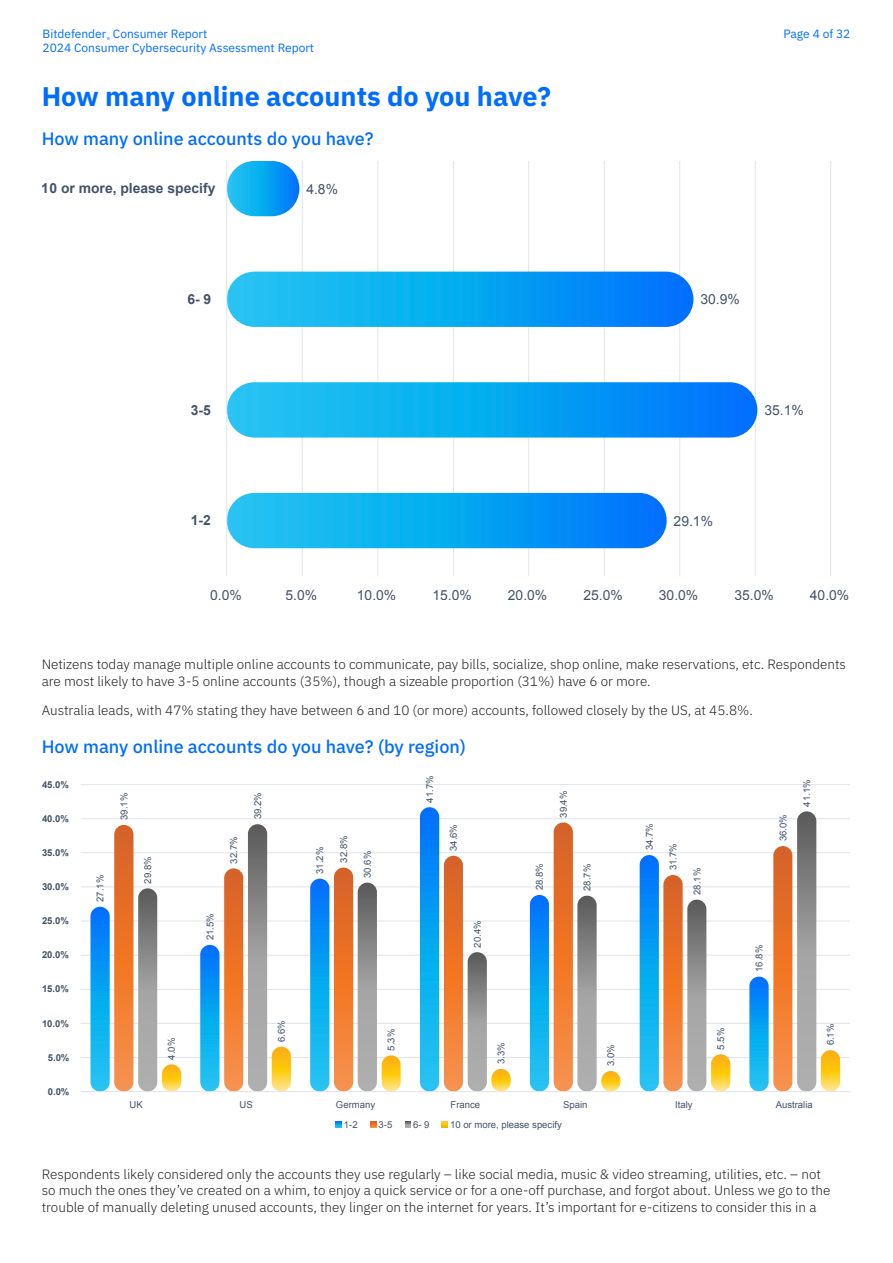
<style>
.page{position:relative;width:893px;height:1263px;background:#fff}
.page>*{position:absolute;margin:0;border:0;box-sizing:border-box;transform-origin:0 0}
.Main-Title-L1{font:700 27px "IBM Plex Sans";color:#006dfe}
.Paragraph_Style_1{font:500 18px "IBM Plex Sans";color:#006dfe}
.t1{font:13.95px "Arial";color:#445369}
.t2{font:700 13.95px "Arial";color:#445369}
.Main-Body{font:300 13.5px/16.5px "IBM Plex Sans";color:#231f20}
.t3{font:12px/14.4px "IBM Plex Sans";color:#006dfe}
.t4{font:9.6px "Arial";color:#445369}
.t5{font:700 9.6px "Arial";color:#445369}
</style>
<div class="page">
<hr style="left:302px;top:161px;width:1px;height:415px;background:#dfe5eb">
<hr style="left:377px;top:161px;width:1px;height:415px;background:#dfe5eb">
<hr style="left:453px;top:161px;width:1px;height:415px;background:#dfe5eb">
<hr style="left:528px;top:161px;width:1px;height:415px;background:#dfe5eb">
<hr style="left:604px;top:161px;width:1px;height:415px;background:#dfe5eb">
<hr style="left:679px;top:161px;width:1px;height:415px;background:#dfe5eb">
<hr style="left:755px;top:161px;width:1px;height:415px;background:#dfe5eb">
<hr style="left:830px;top:161px;width:1px;height:415px;background:#dfe5eb">
<div style="left:227px;top:493px;width:440px;height:55px;background:linear-gradient(to right,#1fceed,#0078fa);border-radius:28px"></div>
<div style="left:227px;top:382px;width:530px;height:56px;background:linear-gradient(to right,#1fceed,#0078fa);border-radius:28px"></div>
<div style="left:227px;top:272px;width:466px;height:55px;background:linear-gradient(to right,#1fceed,#0078fa);border-radius:28px"></div>
<div style="left:227px;top:161px;width:72px;height:55px;background:linear-gradient(to right,#21cfed,#007af9);border-radius:28px"></div>
<hr style="left:226px;top:161px;width:1px;height:415px;background:#dfe5eb">
<hr style="left:81px;top:1057px;width:769px;height:1px;background:#dfe5eb">
<hr style="left:81px;top:1023px;width:769px;height:1px;background:#dfe5eb">
<hr style="left:81px;top:989px;width:769px;height:1px;background:#dfe5eb">
<hr style="left:81px;top:955px;width:769px;height:1px;background:#dfe5eb">
<hr style="left:81px;top:921px;width:769px;height:1px;background:#dfe5eb">
<hr style="left:81px;top:886px;width:769px;height:1px;background:#dfe5eb">
<hr style="left:81px;top:852px;width:769px;height:1px;background:#dfe5eb">
<hr style="left:81px;top:818px;width:769px;height:1px;background:#dfe5eb">
<hr style="left:81px;top:784px;width:769px;height:1px;background:#dfe5eb">
<div style="left:90px;top:907px;width:20px;height:184px;background:linear-gradient(to bottom,#0078fa,#1dcded);border-radius:10px"></div>
<div style="left:200px;top:945px;width:19px;height:146px;background:linear-gradient(to bottom,#0077fa,#1ecded);border-radius:10px"></div>
<div style="left:310px;top:879px;width:19px;height:212px;background:linear-gradient(to bottom,#0077fa,#1ecded);border-radius:10px"></div>
<div style="left:420px;top:807px;width:19px;height:284px;background:linear-gradient(to bottom,#0077fa,#1ecded);border-radius:10px"></div>
<div style="left:530px;top:895px;width:19px;height:196px;background:linear-gradient(to bottom,#0077fa,#1ecded);border-radius:10px"></div>
<div style="left:640px;top:855px;width:19px;height:236px;background:linear-gradient(to bottom,#0077fa,#1ecded);border-radius:10px"></div>
<div style="left:749px;top:977px;width:20px;height:114px;background:linear-gradient(to bottom,#0079fa,#1ecced);border-radius:10px"></div>
<div style="left:114px;top:825px;width:19px;height:266px;background:linear-gradient(to bottom,#da5f1b,#fd9043);border-radius:10px"></div>
<svg style="left:224px;top:868px;width:19px;height:223px;background:#eb7831"></svg>
<svg style="left:334px;top:867px;width:19px;height:224px;background:#eb772f"></svg>
<svg style="left:444px;top:856px;width:19px;height:235px;background:#eb772f"></svg>
<svg style="left:554px;top:822px;width:19px;height:269px;background:#eb7830"></svg>
<svg style="left:663px;top:875px;width:20px;height:216px;background:#ec7c36"></svg>
<svg style="left:773px;top:846px;width:19px;height:245px;background:#ec7a33"></svg>
<svg style="left:138px;top:888px;width:19px;height:203px;background:#959595"></svg>
<svg style="left:248px;top:824px;width:19px;height:267px;background:#949494"></svg>
<svg style="left:358px;top:883px;width:19px;height:208px;background:#949494"></svg>
<svg style="left:468px;top:952px;width:19px;height:139px;background:#959595"></svg>
<svg style="left:577px;top:896px;width:20px;height:195px;background:#989898"></svg>
<svg style="left:687px;top:900px;width:19px;height:191px;background:#969696"></svg>
<svg style="left:797px;top:811px;width:19px;height:280px;background:#959595"></svg>
<svg style="left:162px;top:1064px;width:19px;height:27px"></svg>
<svg style="left:272px;top:1047px;width:19px;height:44px"></svg>
<svg style="left:382px;top:1055px;width:19px;height:36px"></svg>
<svg style="left:491px;top:1069px;width:20px;height:22px"></svg>
<svg style="left:601px;top:1071px;width:19px;height:20px"></svg>
<svg style="left:711px;top:1054px;width:19px;height:37px"></svg>
<svg style="left:821px;top:1050px;width:19px;height:41px"></svg>
<hr style="left:81px;top:1091px;width:769px;height:1px;background:#dfe5eb">
<svg style="left:336px;top:1121px;width:5px;height:6px"></svg>
<svg style="left:371px;top:1121px;width:5px;height:6px"></svg>
<svg style="left:405px;top:1121px;width:6px;height:6px"></svg>
<svg style="left:442px;top:1121px;width:5px;height:6px"></svg>
<p class="t3" style="left:43px;top:25px;width:273px">Bitdefender<sub>®</sub> Consumer Report<br>2024 Consumer Cybersecurity Assessment Report</p>
<p class="t3" style="left:783px;top:25px;width:69px">Page 4 of 32</p>
<p class="Main-Title-L1" style="left:42px;top:75px;width:511px">How many online accounts do you have?</p>
<p class="Paragraph_Style_1" style="left:42px;top:124px;width:334px">How many online accounts do you have?</p>
<p class="t2" style="left:42px;top:179px;width:175px">10 or more, please specify</p>
<p class="t1" style="left:306px;top:180px;width:33px">4.8%</p>
<p class="t2" style="left:187px;top:290px;width:25px">6- 9</p>
<p class="t1" style="left:700px;top:290px;width:41px">30.9%</p>
<p class="t2" style="left:191px;top:400px;width:22px">3-5</p>
<p class="t1" style="left:764px;top:401px;width:41px">35.1%</p>
<p class="t2" style="left:191px;top:511px;width:22px">1-2</p>
<p class="t1" style="left:674px;top:512px;width:41px">29.1%</p>
<p class="t1" style="left:210px;top:585px;width:33px">0.0%</p>
<p class="t1" style="left:286px;top:585px;width:33px">5.0%</p>
<p class="t1" style="left:357px;top:585px;width:41px">10.0%</p>
<p class="t1" style="left:432px;top:585px;width:41px">15.0%</p>
<p class="t1" style="left:508px;top:585px;width:41px">20.0%</p>
<p class="t1" style="left:583px;top:585px;width:41px">25.0%</p>
<p class="t1" style="left:659px;top:585px;width:41px">30.0%</p>
<p class="t1" style="left:734px;top:585px;width:41px">35.0%</p>
<p class="t1" style="left:810px;top:585px;width:41px">40.0%</p>
<p class="Main-Body" style="left:42px;top:655px;width:806px">Netizens today manage multiple online accounts to communicate, pay bills, socialize, shop online, make reservations, etc. Respondents are most likely to have 3-5 online accounts (35%), though a sizeable proportion (31%) have 6 or more.</p>
<p class="Main-Body" style="left:42px;top:701px;width:713px">Australia leads, with 47% stating they have between 6 and 10 (or more) accounts, followed closely by the US, at 45.8%.</p>
<p class="Paragraph_Style_1" style="left:42px;top:733px;width:426px">How many online accounts do you have? (by region)</p>
<p class="t5" style="left:42px;top:778px;width:29px">45.0%</p>
<p class="t5" style="left:42px;top:812px;width:29px">40.0%</p>
<p class="t5" style="left:42px;top:846px;width:29px">35.0%</p>
<p class="t5" style="left:42px;top:880px;width:29px">30.0%</p>
<p class="t5" style="left:42px;top:914px;width:29px">25.0%</p>
<p class="t5" style="left:42px;top:949px;width:29px">20.0%</p>
<p class="t5" style="left:42px;top:983px;width:29px">15.0%</p>
<p class="t5" style="left:42px;top:1017px;width:29px">10.0%</p>
<p class="t5" style="left:48px;top:1051px;width:23px">5.0%</p>
<p class="t5" style="left:48px;top:1085px;width:23px">0.0%</p>
<p class="t4" style="left:118px;top:820px;width:29px;rotate:-90deg">39.1%</p>
<p class="t4" style="left:94px;top:902px;width:29px;rotate:-90deg">27.1%</p>
<p class="t4" style="left:142px;top:883px;width:29px;rotate:-90deg">29.8%</p>
<p class="t4" style="left:165px;top:1060px;width:23px;rotate:-90deg">4.0%</p>
<p class="t4" style="left:204px;top:940px;width:29px;rotate:-90deg">21.5%</p>
<p class="t4" style="left:251px;top:819px;width:29px;rotate:-90deg">39.2%</p>
<p class="t4" style="left:423px;top:802px;width:29px;rotate:-90deg">41.7%</p>
<p class="t4" style="left:228px;top:864px;width:29px;rotate:-90deg">32.7%</p>
<p class="t4" style="left:337px;top:863px;width:29px;rotate:-90deg">32.8%</p>
<p class="t4" style="left:447px;top:851px;width:29px;rotate:-90deg">34.6%</p>
<p class="t4" style="left:314px;top:874px;width:29px;rotate:-90deg">31.2%</p>
<p class="t4" style="left:361px;top:878px;width:29px;rotate:-90deg">30.6%</p>
<p class="t4" style="left:471px;top:947px;width:29px;rotate:-90deg">20.4%</p>
<p class="t4" style="left:557px;top:818px;width:29px;rotate:-90deg">39.4%</p>
<p class="t4" style="left:533px;top:890px;width:29px;rotate:-90deg">28.8%</p>
<p class="t4" style="left:643px;top:850px;width:29px;rotate:-90deg">34.7%</p>
<p class="t4" style="left:667px;top:870px;width:29px;rotate:-90deg">31.7%</p>
<p class="t4" style="left:581px;top:891px;width:29px;rotate:-90deg">28.7%</p>
<p class="t4" style="left:691px;top:895px;width:29px;rotate:-90deg">28.1%</p>
<p class="t4" style="left:777px;top:841px;width:29px;rotate:-90deg">36.0%</p>
<p class="t4" style="left:800px;top:806px;width:29px;rotate:-90deg">41.1%</p>
<p class="t4" style="left:753px;top:972px;width:29px;rotate:-90deg">16.8%</p>
<p class="t4" style="left:275px;top:1042px;width:23px;rotate:-90deg">6.6%</p>
<p class="t4" style="left:385px;top:1050px;width:23px;rotate:-90deg">5.3%</p>
<p class="t4" style="left:495px;top:1064px;width:23px;rotate:-90deg">3.3%</p>
<p class="t4" style="left:605px;top:1066px;width:23px;rotate:-90deg">3.0%</p>
<p class="t4" style="left:714px;top:1049px;width:23px;rotate:-90deg">5.5%</p>
<p class="t4" style="left:824px;top:1045px;width:23px;rotate:-90deg">6.1%</p>
<p class="t4" style="left:130px;top:1098px;width:15px">UK</p>
<p class="t4" style="left:240px;top:1098px;width:15px">US</p>
<p class="t4" style="left:336px;top:1098px;width:41px">Germany</p>
<p class="t4" style="left:451px;top:1098px;width:31px">France</p>
<p class="t4" style="left:563px;top:1098px;width:26px">Spain</p>
<p class="t4" style="left:675px;top:1098px;width:19px">Italy</p>
<p class="t4" style="left:776px;top:1098px;width:39px">Australia</p>
<p class="t4" style="left:344px;top:1118px;width:15px">1-2</p>
<p class="t4" style="left:379px;top:1118px;width:15px">3-5</p>
<p class="t4" style="left:413px;top:1118px;width:18px">6- 9</p>
<p class="t4" style="left:450px;top:1118px;width:113px">10 or more, please specify</p>
<p class="Main-Body" style="left:42px;top:1164px;width:790px">Respondents likely considered only the accounts they use regularly – like social media, music &amp; video streaming, utilities, etc. – not so much the ones they’ve created on a whim, to enjoy a quick service or for a one-off purchase, and forgot about. Unless we go to the trouble of manually deleting unused accounts, they linger on the internet for years. It’s important for e-citizens to consider this in a</p>
</div>
